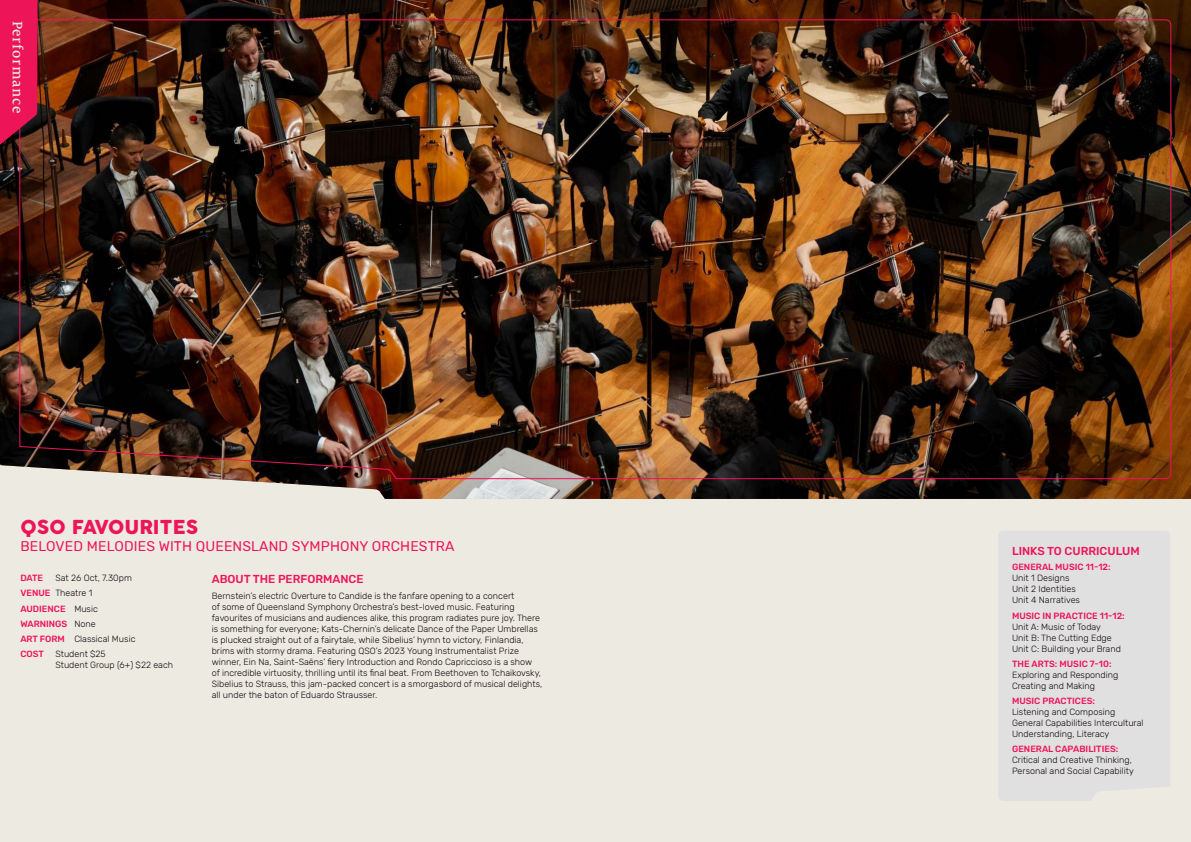
<style>
.page{position:relative;width:1191px;height:842px;background:#edeae2}
.page>*{position:absolute;margin:0;border:0;box-sizing:border-box;transform-origin:0 0}
.t1{font:19px "Cocogoose Pro";letter-spacing:.01em;color:#ed1458}
.t2{font:500 15.1px "Milo Serif OT";letter-spacing:.05em;color:#edeae2}
.t3{font:14px "Rubik";letter-spacing:.01em;color:#ed1458}
.t4{font:500 11.5px "Rubik";color:#ed1458}
.t5{font:300 9px/11px "Rubik";color:#120b0d}
.t6{font:500 9px "Rubik";color:#ed1458}
.s1{font-weight:500;color:#ed1458}
</style>
<div class="page">
<img style="left:0;top:0;width:1190px;height:499px">
<svg style="left:0;top:0;width:38px;height:152px"></svg>
<img style="left:19px;top:19px;width:1152px;height:461px">
<div style="left:998px;top:531px;width:172px;height:270px;background:#e1e0e1;border-radius:5px"></div>
<svg style="left:1092px;top:787px;width:78px;height:14px"></svg>
<h2 class="t2" style="left:24px;top:21px;width:94px;rotate:90deg">Performance</h2>
<h1 class="t1" style="left:20px;top:519px;width:179px">QSO FAVOURITES</h1>
<h3 class="t3" style="left:20px;top:540px;width:436px">BELOVED MELODIES WITH QUEENSLAND SYMPHONY ORCHESTRA</h3>
<p class="t4" style="left:212px;top:573px;width:153px">ABOUT THE PERFORMANCE</p>
<p class="t5" style="left:212px;top:590px;width:332px">Bernstein’s electric Overture to Candide is the fanfare opening to a concert<br>of some of Queensland Symphony Orchestra’s best-loved music. Featuring favourites of musicians and audiences alike, this program radiates pure joy. There is something for everyone; Kats-Chernin’s delicate Dance of the Paper Umbrellas is plucked straight out of a fairytale, while Sibelius’ hymn to victory, Finlandia, brims with stormy drama. Featuring QSO’s 2023 Young Instrumentalist Prize winner, Ein Na, Saint-Saëns’ fiery Introduction and Rondo Capriccioso is a show of incredible virtuosity, thrilling until its final beat. From Beethoven to Tchaikovsky, Sibelius to Strauss, this jam-packed concert is a smorgasbord of musical delights, all under the baton of Eduardo Strausser.</p>
<p class="t5" style="left:20px;top:570px;width:117px;line-height:15.3px;text-indent:35px">Sat 26 Oct, 7.30pm<br><span class="s1">VENUE</span> Theatre 1<br><span class="s1">AUDIENCE</span> Music<br><span class="s1">WARNINGS</span> None<br><span class="s1">ART FORM</span> Classical Music<br><span class="s1">COST</span></p>
<p class="t6" style="left:20px;top:573px;width:24px">DATE</p>
<p class="t5" style="left:55px;top:649px;width:119px">Student $25<br>Student Group (6+) $22 each</p>
<p class="t4" style="left:1012px;top:545px;width:129px">LINKS TO CURRICULUM</p>
<p class="t6" style="left:1012px;top:562px;width:100px">GENERAL MUSIC 11-12:</p>
<p class="t5" style="left:1012px;top:573px;width:69px">Unit 1 Designs<br>Unit 2 Identities<br>Unit 4 Narratives</p>
<p class="t6" style="left:1012px;top:610px;width:114px">MUSIC IN PRACTICE 11-12:</p>
<p class="t5" style="left:1012px;top:621px;width:110px">Unit A: Music of Today<br>Unit B: The Cutting Edge<br>Unit C: Building your Brand</p>
<p class="t6" style="left:1012px;top:658px;width:101px">THE ARTS: MUSIC 7-10:</p>
<p class="t5" style="left:1012px;top:669px;width:108px">Exploring and Responding<br>Creating and Making</p>
<p class="t6" style="left:1012px;top:696px;width:84px">MUSIC PRACTICES:</p>
<p class="t5" style="left:1012px;top:706px;width:133px">Listening and Composing<br>General Capabilities Intercultural<br>Understanding, Literacy</p>
<p class="t6" style="left:1012px;top:744px;width:108px">GENERAL CAPABILITIES:</p>
<p class="t5" style="left:1012px;top:755px;width:123px">Critical and Creative Thinking,<br>Personal and Social Capability</p>
</div>
